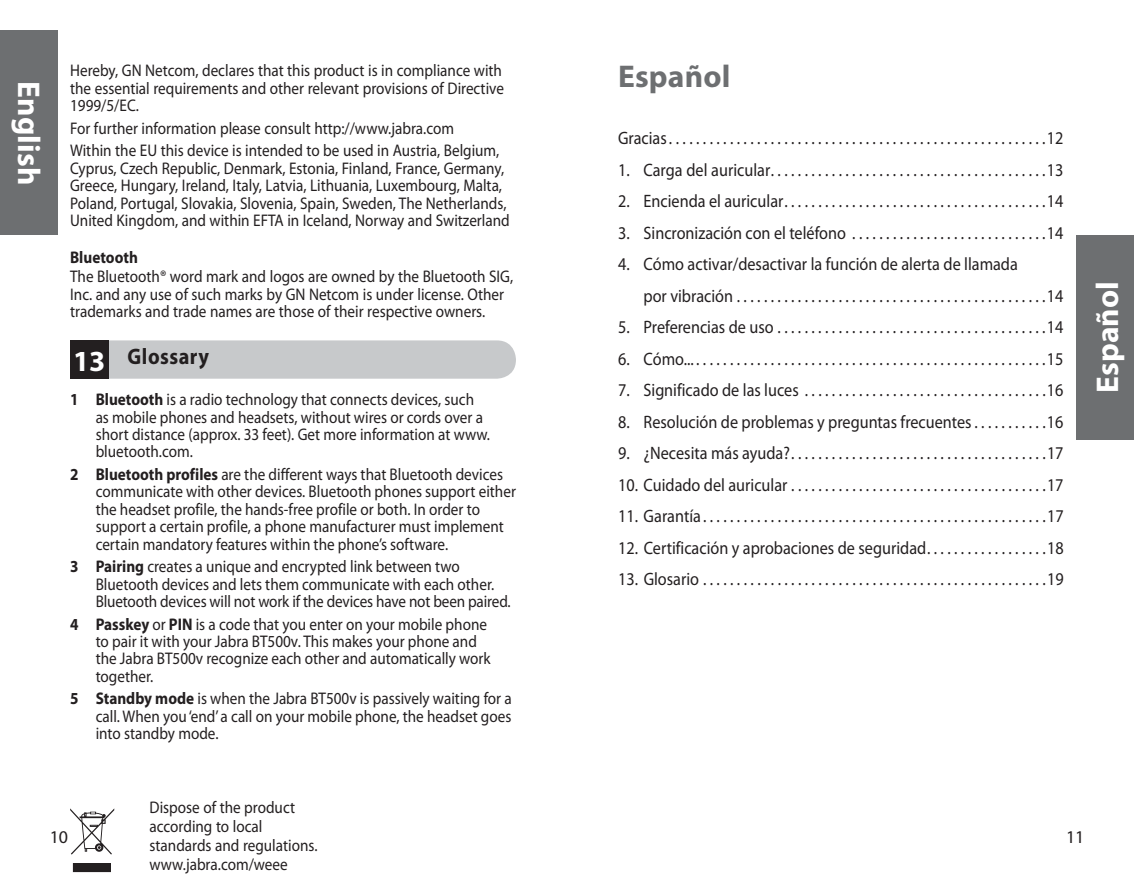
<style>
.page{position:relative;width:1134px;height:891px;background:#fff}
.page>*{position:absolute;margin:0;border:0;box-sizing:border-box;transform-origin:0 0}
.t1{font:700 31.5px "Myriad Pro";letter-spacing:.005em;color:#fff}
.t2{font:700 31.5px "Myriad Pro";letter-spacing:.005em;color:#6d6f71}
.t3{font:700 29.25px "Myriad Pro";color:#fff}
.t4{font:700 22.5px "Myriad Pro";letter-spacing:.025em;color:#231f20;scale:.9 1}
.t5{font:18px/31.5px "Myriad Pro";color:#231f20;scale:.9 1}
.t6{font:18px "Myriad Pro";color:#231f20}
.t7{font:16.88px/17.3px "Myriad Pro";color:#231f20;scale:.9 1}
.t8{font:700 16.88px "Myriad Pro";color:#231f20;scale:.9 1}
.s1{font-weight:700}
</style>
<div class="page">
<div style="left:0;top:31px;width:57px;height:204px;background:#6d6f71"></div>
<div style="left:1077px;top:235px;width:57px;height:204px;background:#6d6f71"></div>
<div style="left:70px;top:340px;width:446px;height:39px;background:#c7c9cb;border-radius:19px"></div>
<div style="left:70px;top:340px;width:38px;height:39px;background:#231f20"></div>
<svg style="left:73px;top:863px;width:38px;height:9px"></svg>
<svg style="left:70px;top:808px;width:44px;height:47px"></svg>
<h1 class="t1" style="left:49px;top:81px;width:106px;rotate:90deg">English</h1>
<p class="t7" style="left:70px;top:62px;width:484px;text-align:justify">Hereby, GN Netcom, declares that this product is in compliance with the essential requirements and other relevant provisions of Directive 1 999/5/EC.</p>
<p class="t7" style="left:70px;top:117px;width:478px;line-height:22.5px">For further information please consult http://www.jabra.com<br>Within the EU this device is intended to be used in Austria, Belgium,</p>
<p class="t7" style="left:70px;top:159px;width:490px">Cyprus, Czech Republic, Denmark, Estonia, Finland, France, Germany, Greece, Hungary, Ireland, Italy, Latvia, Lithuania, Luxembourg, Malta, Poland, Portugal, Slovakia, Slovenia, Spain, Sweden, The Netherlands, United Kingdom, and within EFTA in Iceland, Norway and Switzerland</p>
<p class="t8" style="left:70px;top:246px;width:77px">Bluetooth</p>
<p class="t7" style="left:70px;top:268px;width:494px">The Bluetooth® word mark and logos are owned by the Bluetooth SIG,<br>Inc. and any use of such marks by GN Netcom is under license. Other trademarks and trade names are those of their respective owners.</p>
<h3 class="t4" style="left:128px;top:342px;width:92px">Glossary</h3>
<p class="t7" style="left:96px;top:391px;width:438px;text-indent:-26px"><span class="s1">1 Bluetooth</span> is a radio technology that connects devices, such as mobile phones and headsets, without wires or cords over a short distance (approx. 33 feet). Get more information at www. bluetooth.com.</p>
<p class="t7" style="left:96px;top:465px;width:469px;text-indent:-26px"><span class="s1">2 Bluetooth profiles</span> are the different ways that Bluetooth devices communicate with other devices. Bluetooth phones support either the headset profile, the hands-free profile or both. In order to support a certain profile, a phone manufacturer must implement certain mandatory features within the phone’s software.</p>
<p class="t7" style="left:96px;top:558px;width:461px;text-indent:-26px"><span class="s1">3 Pairing</span> creates a unique and encrypted link between two<br>Bluetooth devices and lets them communicate with each other.<br>Bluetooth devices will not work if the devices have not been paired.</p>
<p class="t7" style="left:96px;top:615px;width:440px;text-indent:-26px"><span class="s1">4 Passkey</span> or <span class="s1">PIN</span> is a code that you enter on your mobile phone to pair it with your Jabra BT500v. This makes your phone and the Jabra BT500v recognize each other and automatically work together.</p>
<p class="t7" style="left:96px;top:690px;width:464px;text-align:justify;text-indent:-26px"><span class="s1">5 Standby mode</span> is when the Jabra BT500v is passively waiting for a call. When you ‘end’ a call on your mobile phone, the headset goes into standby mode.</p>
<h2 class="t3" style="left:73px;top:342px;width:34px">13</h2>
<p class="t6" style="left:50px;top:826px;width:20px">1 0</p>
<p class="t7" style="left:150px;top:798px;width:187px;line-height:19.1px">Dispose of the product according to local standards and regulations. www.jabra.com/weee</p>
<h1 class="t2" style="left:618px;top:56px;width:114px">Español</h1>
<p class="t5" style="left:618px;top:122px;width:497px">Gracias ....................................................... 12</p>
<p class="t5" style="left:618px;top:154px;width:497px">1. Carga del auricular ........................................ 13</p>
<p class="t5" style="left:618px;top:185px;width:497px">2. Encienda el auricular ...................................... 14</p>
<p class="t5" style="left:618px;top:217px;width:496px">3. Sincronización con el teléfono ............................ 14</p>
<p class="t5" style="left:644px;top:248px;width:468px;text-indent:-25px">4. Cómo activar/desactivar la función de alerta de llamada<br>por vibración ............................................. 14</p>
<p class="t5" style="left:618px;top:311px;width:497px">5. Preferencias de uso ....................................... 14</p>
<p class="t5" style="left:618px;top:343px;width:497px">6. Cómo... ................................................... 15</p>
<p class="t5" style="left:618px;top:374px;width:497px">7. Significado de las luces ................................... 16</p>
<p class="t5" style="left:618px;top:406px;width:497px">8. Resolución de problemas y preguntas frecuentes . . . . . . . . . . 1 6</p>
<p class="t5" style="left:618px;top:437px;width:497px">9. ¿Necesita más ayuda? ..................................... 17</p>
<p class="t5" style="left:618px;top:469px;width:497px">10. Cuidado del auricular ..................................... 17</p>
<p class="t5" style="left:618px;top:500px;width:497px">11. Garantía .................................................. 17<br>1 2. Certificación y aprobaciones de seguridad . . . . . . . . . . . . . . . . . 1 8</p>
<p class="t5" style="left:618px;top:563px;width:497px">13. Glosario .................................................. 19</p>
<h1 class="t1" style="left:1087px;top:393px;width:114px;rotate:-90deg">Español</h1>
<p class="t6" style="left:1066px;top:826px;width:8px">11</p>
</div>
